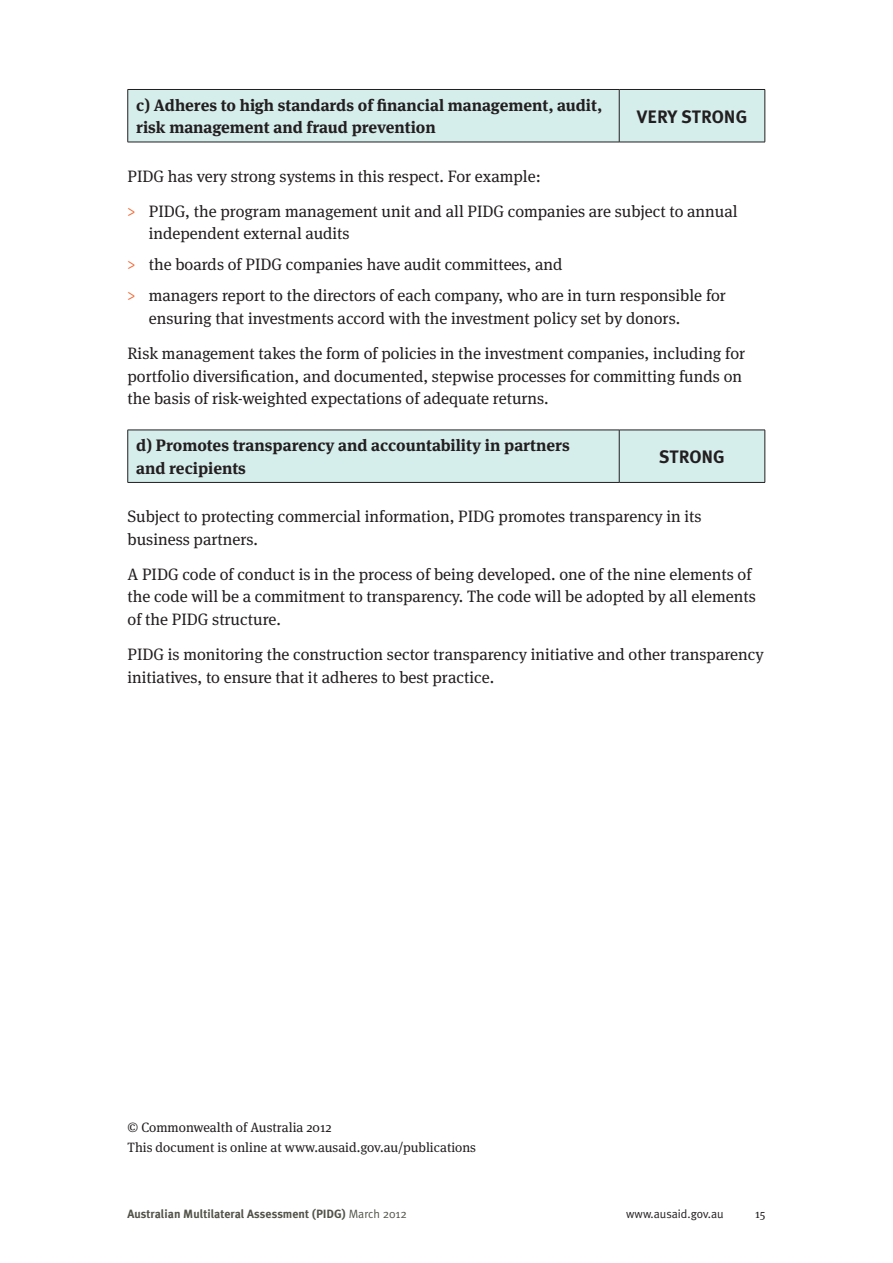
<style>
.page{position:relative;width:893px;height:1263px;background:#fff}
.page>*{position:absolute;margin:0;border:0;box-sizing:border-box;transform-origin:0 0}
._08bbbb_RIGHT_COLUMN{font:700 18px "Meta Plus";color:#231f20}
._04__BODY_TEXT{font:16.5px/22.5px "Meta Serif OT";color:#231f20}
._05a__DOT_POINTS{font:16.5px/22.5px "Meta Serif OT";color:#231f20}
._04__BODY_TEXT-2{font:700 16.5px/22.5px "Meta Serif OT";color:#231f20}
._04__BODY_TEXT-3{font:13.5px "Meta Serif OT";color:#231f20}
.COPYRIGHT_CHANGE{font:13.5px "Meta Serif OT";color:#231f20}
.t1{font:700 12px "Meta Plus";color:#53534a}
.t2{font:12px "Meta Plus Normal";color:#231f20}
.t3{font:12px "Meta Serif OT";color:#231f20}
.s1{color:#f26631}
.s2{font-family:"Meta Plus Normal";font-weight:400}
</style>
<div class="page">
<div style="left:128px;top:90px;width:637px;height:52px;background:#d5edeb"></div>
<hr style="left:128px;top:89px;width:491px;height:1px;background:#231f20">
<hr style="left:619px;top:89px;width:146px;height:1px;background:#231f20">
<hr style="left:619px;top:90px;width:1px;height:52px;background:#231f20">
<hr style="left:128px;top:142px;width:491px;height:1px;background:#231f20">
<hr style="left:619px;top:142px;width:146px;height:1px;background:#231f20">
<hr style="left:127px;top:90px;width:1px;height:52px;background:#231f20">
<hr style="left:765px;top:90px;width:1px;height:52px;background:#231f20">
<div style="left:128px;top:431px;width:637px;height:51px;background:#d5edeb"></div>
<hr style="left:128px;top:430px;width:491px;height:1px;background:#231f20">
<hr style="left:619px;top:430px;width:146px;height:1px;background:#231f20">
<hr style="left:619px;top:430px;width:1px;height:52px;background:#231f20">
<hr style="left:128px;top:482px;width:491px;height:1px;background:#231f20">
<hr style="left:619px;top:482px;width:146px;height:1px;background:#231f20">
<hr style="left:127px;top:430px;width:1px;height:52px;background:#231f20">
<hr style="left:765px;top:430px;width:1px;height:52px;background:#231f20">
<p class="_04__BODY_TEXT-2" style="left:136px;top:94px;width:467px">c) Adheres to high standards of financial management, audit, risk management and fraud prevention</p>
<p class="_08bbbb_RIGHT_COLUMN" style="left:637px;top:106px;width:112px">VERY STRONG</p>
<p class="_04__BODY_TEXT" style="left:128px;top:165px;width:415px">PIDG has very strong systems in this respect. For example:</p>
<p class="_05a__DOT_POINTS" style="left:149px;top:200px;width:590px;text-indent:-21px"><span class="s1">&gt;</span> PIDG, the program management unit and all PIDG companies are subject to annual independent external audits</p>
<p class="_05a__DOT_POINTS" style="left:128px;top:254px;width:436px"><span class="s1">&gt;</span> the boards of PIDG companies have audit committees, and</p>
<p class="_05a__DOT_POINTS" style="left:149px;top:285px;width:579px;text-indent:-21px"><span class="s1">&gt;</span> managers report to the directors of each company, who are in turn responsible for ensuring that investments accord with the investment policy set by donors.</p>
<p class="_04__BODY_TEXT" style="left:128px;top:343px;width:619px">Risk management takes the form of policies in the investment companies, including for portfolio diversification, and documented, stepwise processes for committing funds on the basis of risk-weighted expectations of adequate returns.</p>
<p class="_04__BODY_TEXT-2" style="left:136px;top:435px;width:435px">d) Promotes transparency and accountability in partners and recipients</p>
<p class="_08bbbb_RIGHT_COLUMN" style="left:659px;top:446px;width:67px">STRONG</p>
<p class="_04__BODY_TEXT" style="left:128px;top:505px;width:576px">Subject to protecting commercial information, PIDG promotes transparency in its business partners.</p>
<p class="_04__BODY_TEXT" style="left:128px;top:563px;width:630px">A PIDG code of conduct is in the process of being developed. one of the nine elements of the code will be a commitment to transparency. The code will be adopted by all elements of the PIDG structure.</p>
<p class="_04__BODY_TEXT" style="left:128px;top:643px;width:638px">PIDG is monitoring the construction sector transparency initiative and other transparency initiatives, to ensure that it adheres to best practice.</p>
<p class="COPYRIGHT_CHANGE" style="left:128px;top:1119px;width:206px">© Commonwealth of Australia 2012</p>
<p class="_04__BODY_TEXT-3" style="left:128px;top:1140px;width:350px">This document is online at www.ausaid.gov.au/publications</p>
<p class="t1" style="left:128px;top:1207px;width:281px">Australian Multilateral Assessment (PIDG) <span class="s2">March 2012</span></p>
<p class="t2" style="left:626px;top:1207px;width:99px">www.ausaid.gov.au</p>
<p class="t3" style="left:755px;top:1207px;width:12px">15</p>
</div>
